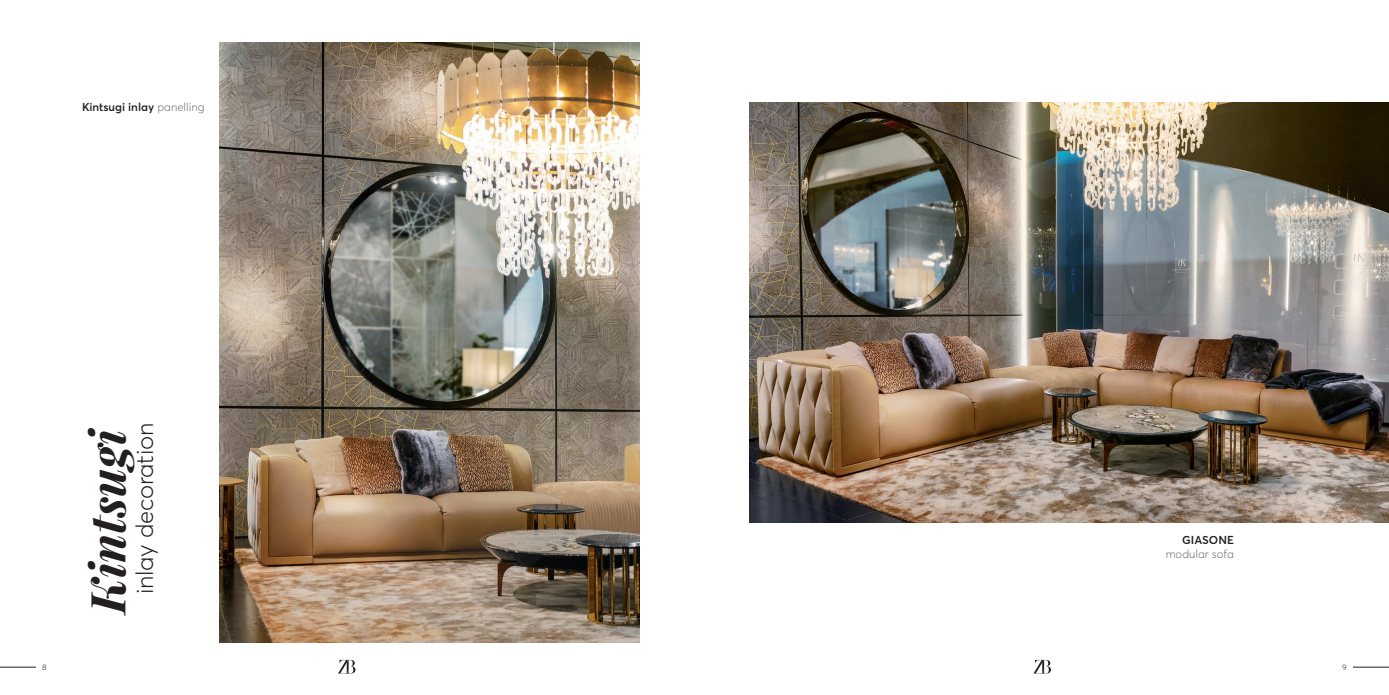
<style>
.page{position:relative;width:1389px;height:695px;background:#fff}
.page>*{position:absolute;margin:0;border:0;box-sizing:border-box;transform-origin:0 0}
.t1{font:italic 700 48.12px "Playfair Display";color:#231f20}
.t2{font:300 23.89px "Averta";letter-spacing:-.01em;color:#231f20}
.t3{font:600 11.38px "Averta";color:#231f20}
.t4{font:300 11.38px "Averta";color:#6c6d70}
.t5{font:300 7.88px "Averta";color:#231f20}
.s1{font-weight:300;color:#6c6d70}
</style>
<div class="page">
<hr style="left:1353px;top:666px;width:36px;height:1px;background:#231f20">
<hr style="left:0;top:666px;width:36px;height:1px;background:#231f20">
<svg style="left:338px;top:659px;width:17px;height:14px"></svg>
<svg style="left:1034px;top:659px;width:17px;height:14px"></svg>
<img style="left:219px;top:43px;width:421px;height:599px">
<img style="left:749px;top:102px;width:640px;height:420px">
<p class="t3" style="left:82px;top:100px;width:124px">Kintsugi inlay <span class="s1">panelling</span></p>
<h1 class="t1" style="left:69px;top:614px;width:187px;rotate:-90deg">Kintsugi</h1>
<h2 class="t2" style="left:130px;top:594px;width:173px;rotate:-90deg">inlay decoration</h2>
<p class="t3" style="left:1182px;top:533px;width:53px">GIASONE</p>
<p class="t4" style="left:1166px;top:547px;width:70px">modular sofa</p>
<p class="t5" style="left:42px;top:662px;width:6px">8</p>
<p class="t5" style="left:1342px;top:662px;width:6px">9</p>
</div>
